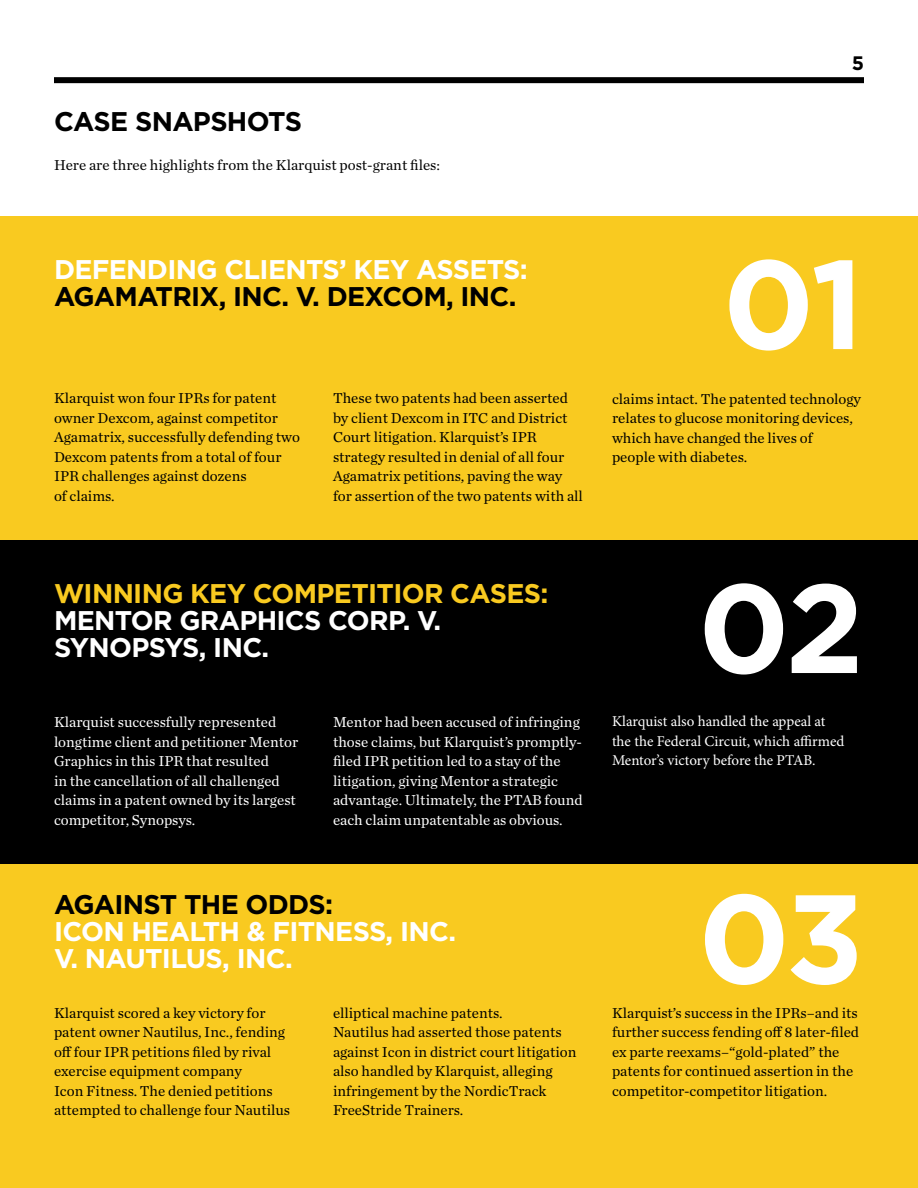
<style>
.page{position:relative;width:918px;height:1188px;background:#fff}
.page>*{position:absolute;margin:0;border:0;box-sizing:border-box;transform-origin:0 0}
.t1{font:700 126px "Gotham HTF";color:#fff}
.t2{font:700 27px/27px "Gotham HTF";letter-spacing:-.025em;color:#fff}
.t3{font:700 27px "Gotham HTF";letter-spacing:-.025em;color:#000}
.t4{font:700 27px "Gotham HTF";letter-spacing:-.025em;color:#f9ca20}
.t5{font:700 19.5px "Gotham HTF";color:#000}
.t6{font:15px/19.5px "Chronicle Text G1";color:#000}
.t7{font:15px/19.5px "Chronicle Text G1";color:#fff}
.t8{font:15px/19.5px "Minion Pro";color:#fff}
</style>
<div class="page">
<div style="left:54px;top:77px;width:810px;height:6px;background:#000"></div>
<div style="left:0;top:216px;width:918px;height:324px;background:#f9ca20"></div>
<div style="left:0;top:540px;width:918px;height:324px;background:#000"></div>
<div style="left:0;top:864px;width:918px;height:324px;background:#f9ca20"></div>
<h2 class="t3" style="left:54px;top:106px;width:249px">CASE SNAPSHOTS</h2>
<p class="t6" style="left:54px;top:154px;width:388px">Here are three highlights from the Klarquist post-grant files:</p>
<h2 class="t2" style="left:54px;top:256px;width:475px">DEFENDING CLIENTS’ KEY ASSETS:</h2>
<h2 class="t3" style="left:54px;top:281px;width:464px">AGAMATRIX, INC. V. DEXCOM, INC.</h2>
<h3 class="t5" style="left:852px;top:52px;width:14px">5</h3>
<h1 class="t1" style="left:723px;top:232px;width:143px">01</h1>
<p class="t6" style="left:54px;top:388px;width:248px">Klarquist won four IPRs for patent owner Dexcom, against competitor<br>Agamatrix, successfully defending two<br>Dexcom patents from a total of four<br>IPR challenges against dozens<br>of claims.</p>
<p class="t6" style="left:333px;top:388px;width:251px">These two patents had been asserted by client Dexcom in ITC and District Court litigation. Klarquist’s IPR strategy resulted in denial of all four Agamatrix petitions, paving the way for assertion of the two patents with all</p>
<p class="t6" style="left:612px;top:388px;width:251px">claims intact. The patented technology relates to glucose monitoring devices, which have changed the lives of<br>people with diabetes.</p>
<h2 class="t4" style="left:54px;top:578px;width:496px">WINNING KEY COMPETITIOR CASES:</h2>
<h2 class="t2" style="left:54px;top:607px;width:389px">MENTOR GRAPHICS CORP. V.<br>SYNOPSYS, INC.</h2>
<h1 class="t1" style="left:698px;top:556px;width:168px">02</h1>
<p class="t7" style="left:54px;top:712px;width:246px">Klarquist successfully represented longtime client and petitioner Mentor Graphics in this IPR that resulted<br>in the cancellation of all challenged claims in a patent owned by its largest competitor, Synopsys.</p>
<p class="t7" style="left:333px;top:712px;width:251px">Mentor had been accused of infringing those claims, but Klarquist’s promptly&shy;filed IPR petition led to a stay of the litigation, giving Mentor a strategic advantage. Ultimately, the PTAB found each claim unpatentable as obvious.</p>
<p class="t8" style="left:612px;top:712px;width:234px">Klarquist also handled the appeal at the the Federal Circuit, which affirmed<br>Mentor’s victory before the PTAB.</p>
<h2 class="t3" style="left:54px;top:889px;width:281px">AGAINST THE ODDS:</h2>
<h2 class="t2" style="left:54px;top:917px;width:404px">ICON HEALTH &amp; FITNESS, INC.<br>V. NAUTILUS, INC.</h2>
<h1 class="t1" style="left:698px;top:866px;width:167px">03</h1>
<p class="t6" style="left:54px;top:1002px;width:238px">Klarquist scored a key victory for patent owner Nautilus, Inc., fending off four IPR petitions filed by rival exercise equipment company<br>Icon Fitness. The denied petitions attempted to challenge four Nautilus</p>
<p class="t6" style="left:333px;top:1002px;width:245px">elliptical machine patents.<br>Nautilus had asserted those patents against Icon in district court litigation also handled by Klarquist, alleging infringement by the NordicTrack FreeStride Trainers.</p>
<p class="t6" style="left:612px;top:1002px;width:249px">Klarquist’s success in the IPRs–and its further success fending off 8 later-filed ex parte reexams–“gold-plated” the patents for continued assertion in the competitor-competitor litigation.</p>
</div>
